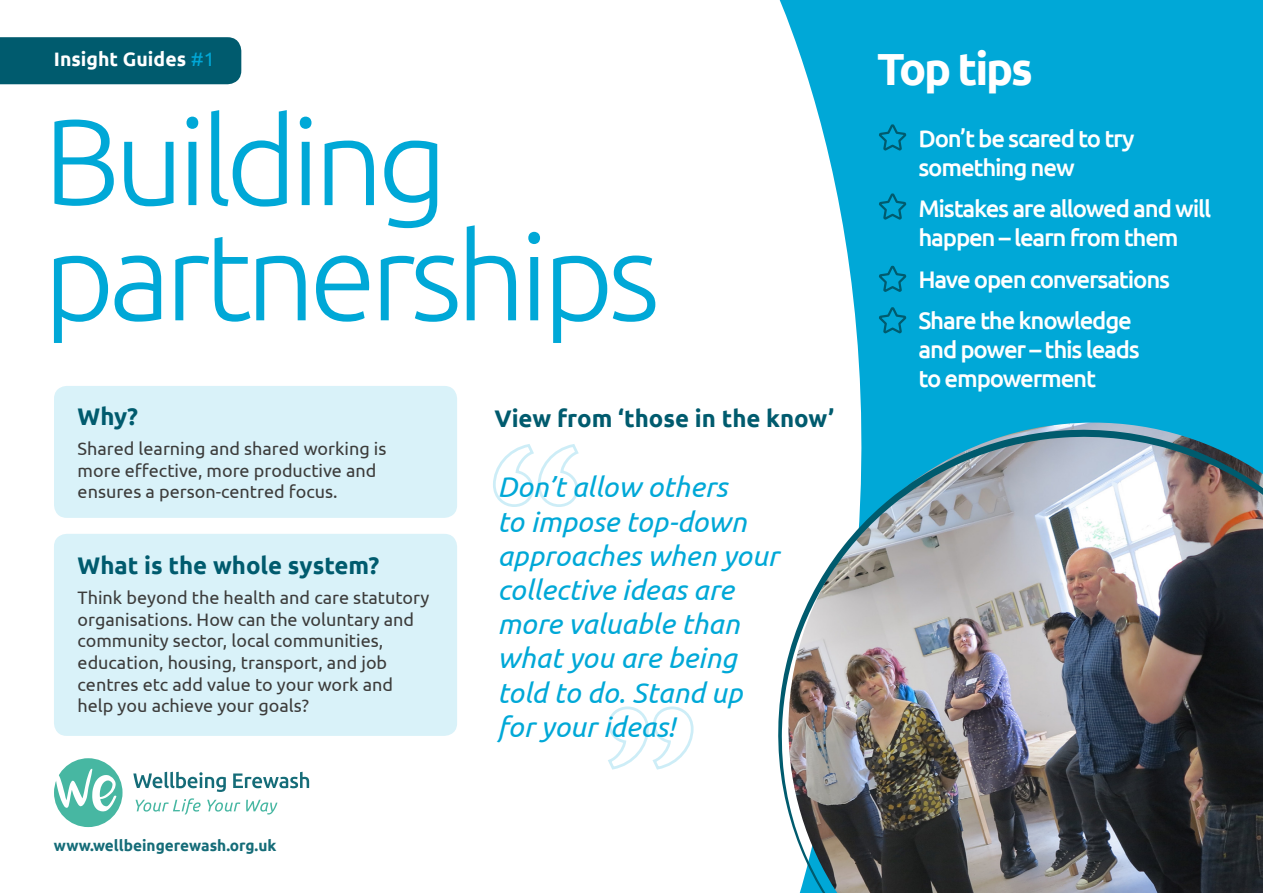
<style>
.page{position:relative;width:1263px;height:893px;background:#fff}
.page>*{position:absolute;margin:0;border:0;box-sizing:border-box;transform-origin:0 0}
.t1{font:300 122.4px/115.2px "Ubuntu";letter-spacing:-.05em;color:#00a8d7}
.t2{font:700 45px "Ubuntu";letter-spacing:-.05em;color:#fff}
.t3{font:italic 28.5px/34.2px "Ubuntu";color:#00a8d7}
.t4{font:500 24px/28.8px "Ubuntu";letter-spacing:-.05em;color:#fff}
.t5{font:700 24px "Ubuntu";color:#005b6e}
.t6{font:700 19.5px "Ubuntu";color:#fff}
.t7{font:18px/21.6px "Ubuntu";color:#3c3c3b}
.t8{font:700 15.45px "Ubuntu";color:#156c78}
.s1{font-weight:400;color:#00a8d7}
</style>
<div class="page">
<div style="left:448px;top:0;width:815px;height:893px;background:#00a8d7"></div>
<div style="left:0;top:0;width:862px;height:893px;background:#fff"></div>
<div style="left:0;top:37px;width:241px;height:47px;background:#005b6e"></div>
<img style="left:778px;top:430px;width:485px;height:463px">
<svg style="left:879px;top:124px;width:28px;height:27px"></svg>
<svg style="left:606px;top:705px;width:89px;height:66px;background:#f6fcfd"></svg>
<svg style="left:879px;top:193px;width:28px;height:27px"></svg>
<svg style="left:879px;top:265px;width:28px;height:69px"></svg>
<div style="left:54px;top:386px;width:403px;height:132px;background:#d9f2f9;border-radius:13px"></div>
<div style="left:54px;top:534px;width:403px;height:202px;background:#d9f2f9;border-radius:13px"></div>
<svg style="left:491px;top:442px;width:90px;height:66px;background:#f6fcfd"></svg>
<svg style="left:136px;top:798px;width:65px;height:16px"></svg>
<svg style="left:207px;top:800px;width:33px;height:12px"></svg>
<svg style="left:246px;top:800px;width:31px;height:14px"></svg>
<div style="left:54px;top:758px;width:69px;height:69px;background:#47b7a2;border-radius:50%"></div>
<svg style="left:133px;top:772px;width:93px;height:20px"></svg>
<svg style="left:233px;top:772px;width:76px;height:16px"></svg>
<svg style="left:55px;top:769px;width:61px;height:42px"></svg>
<p class="t6" style="left:54px;top:48px;width:162px">Insight Guides <span class="s1">#1</span></p>
<h2 class="t2" style="left:877px;top:41px;width:157px">Top tips</h2>
<h3 class="t4" style="left:918px;top:123px;width:218px">Don’t be scared to try something new</h3>
<h3 class="t4" style="left:918px;top:193px;width:294px">Mistakes are allowed and will happen – learn from them</h3>
<h3 class="t4" style="left:918px;top:257px;width:253px;line-height:41.5px">Have open conversations<br>Share the knowledge</h3>
<h3 class="t4" style="left:918px;top:334px;width:223px">and power – this leads to empowerment</h3>
<h3 class="t5" style="left:78px;top:402px;width:62px">Why?</h3>
<p class="t7" style="left:78px;top:437px;width:310px">Shared learning and shared working is more effective, more productive and ensures a person-centred focus.</p>
<h1 class="t1" style="left:43px;top:101px;width:618px">Building partnerships</h1>
<h3 class="t5" style="left:494px;top:404px;width:341px">View from ‘those in the know’</h3>
<h3 class="t3" style="left:497px;top:469px;width:283px">Don’t allow others<br>to impose top-down approaches when your collective ideas are more valuable than what you are being told to do. Stand up for your ideas!</h3>
<h3 class="t5" style="left:78px;top:551px;width:303px">What is the whole system?</h3>
<p class="t7" style="left:78px;top:586px;width:353px">Think beyond the health and care statutory organisations. How can the voluntary and community sector, local communities, education, housing, transport, and job centres etc add value to your work and help you achieve your goals?</p>
<p class="t8" style="left:54px;top:836px;width:224px">www.wellbeingerewash.org.uk</p>
</div>
